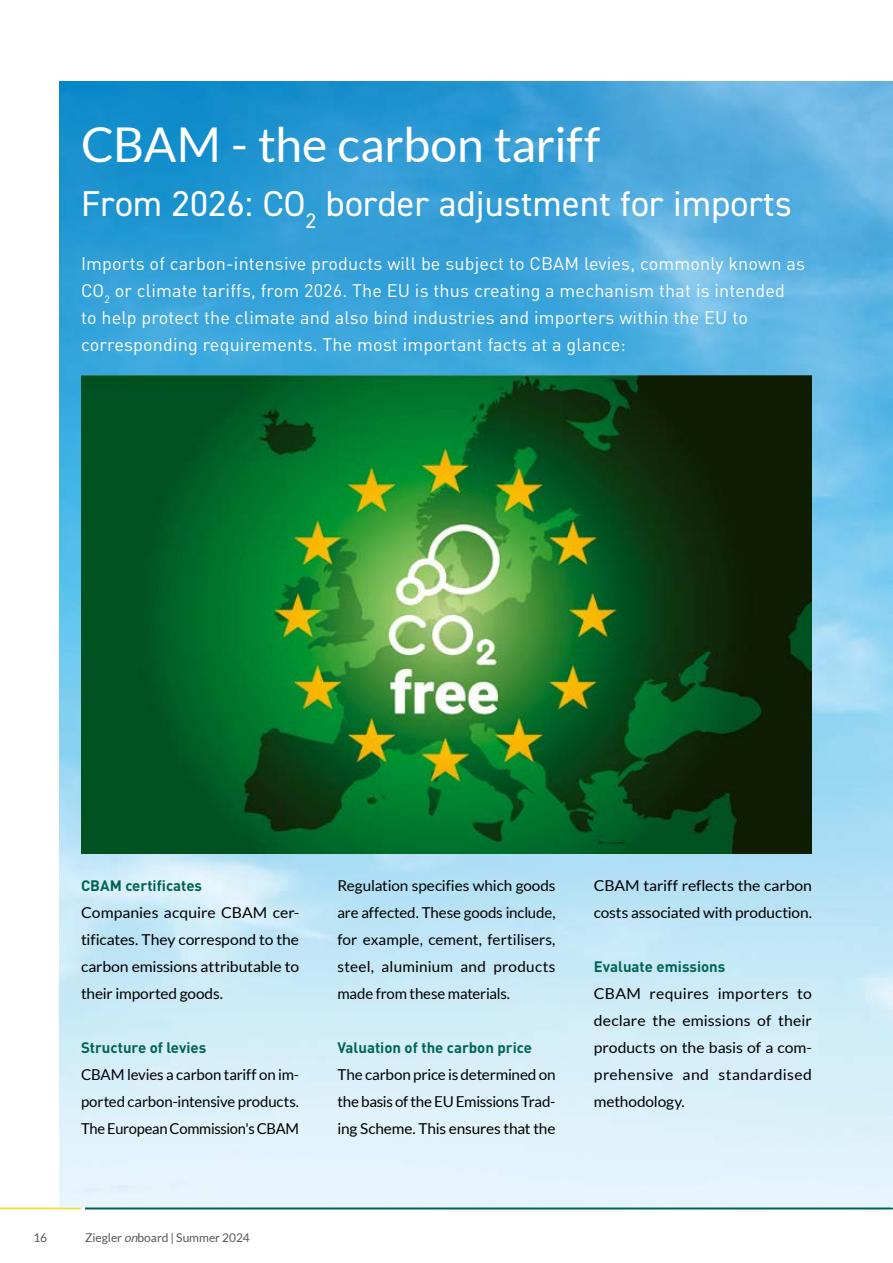
<style>
.page{position:relative;width:893px;height:1263px;background:#fff}
.page>*{position:absolute;margin:0;border:0;box-sizing:border-box;transform-origin:0 0}
.Superhead_32_pt{font:48px "Lato";letter-spacing:-.005em;color:#fff}
.Supervorlauf_-_2__Head{font:36px "DIN2014";letter-spacing:.01em;color:#fff}
.Vorlauf{font:18px/27px "DIN Pro";letter-spacing:.01em;color:#fff}
.Lauf{font:15px/27px "Lato";letter-spacing:-.01em;color:#000;text-align:justify}
.Lauf-2{font:15px/27px "Lato";letter-spacing:-.01em;color:#000;text-align:justify;scale:1.05 1}
.Zwischenhead{font:700 15px "DIN Pro";color:#006455}
.t1{font:12px "Lato";color:#555756}
.s1{font-style:italic}
</style>
<div class="page">
<img style="left:60px;top:81px;width:833px;height:1127px">
<img style="left:81px;top:375px;width:731px;height:478px">
<hr style="left:85px;top:1208px;width:808px;height:1px;background:#006455">
<hr style="left:0;top:1208px;width:81px;height:1px;background:#f5de3c">
<p class="Superhead_32_pt" style="left:81px;top:118px;width:521px">CBAM - the carbon tariff</p>
<p class="Supervorlauf_-_2__Head" style="left:81px;top:181px;width:712px">From 2026: CO<sub>2</sub> border adjustment for imports</p>
<p class="Vorlauf" style="left:81px;top:249px;width:725px">Imports of carbon-intensive products will be subject to CBAM levies, commonly known as CO<sub>2</sub> or climate tariffs, from 2026. The EU is thus creating a mechanism that is intended to help protect the climate and also bind industries and importers within the EU to corresponding requirements. The most important facts at a glance:</p>
<p class="Zwischenhead" style="left:81px;top:875px;width:123px">CBAM certificates</p>
<p class="Lauf-2" style="left:81px;top:899px;width:209px">Companies acquire CBAM cer&shy;tificates. They correspond to the carbon emissions attributable to their imported goods.</p>
<p class="Zwischenhead" style="left:81px;top:1037px;width:127px">Structure of levies</p>
<p class="Lauf" style="left:81px;top:1061px;width:220px">CBAM levies a carbon tariff on im&shy;ported carbon-intensive products.<br>The European Commission's CBAM</p>
<p class="t1" style="left:34px;top:1231px;width:15px">16</p>
<p class="t1" style="left:85px;top:1231px;width:166px">Ziegler <span class="s1">on</span>board | Summer 2024</p>
<p class="Lauf" style="left:337px;top:872px;width:220px">Regulation specifies which goods are affected. These goods include, for example, cement, fertilisers, steel, aluminium and products made from these materials.</p>
<p class="Zwischenhead" style="left:337px;top:1037px;width:196px">Valuation of the carbon price</p>
<p class="Lauf" style="left:337px;top:1061px;width:220px">The carbon price is determined on the basis of the EU Emissions Trad&shy;ing Scheme. This ensures that the</p>
<p class="Lauf-2" style="left:594px;top:872px;width:209px">CBAM tariff reflects the carbon costs associated with production.</p>
<p class="Zwischenhead" style="left:594px;top:956px;width:133px">Evaluate emissions</p>
<p class="Lauf-2" style="left:594px;top:980px;width:209px">CBAM requires importers to declare the emissions of their products on the basis of a com&shy;prehensive and standardised methodology.</p>
</div>
